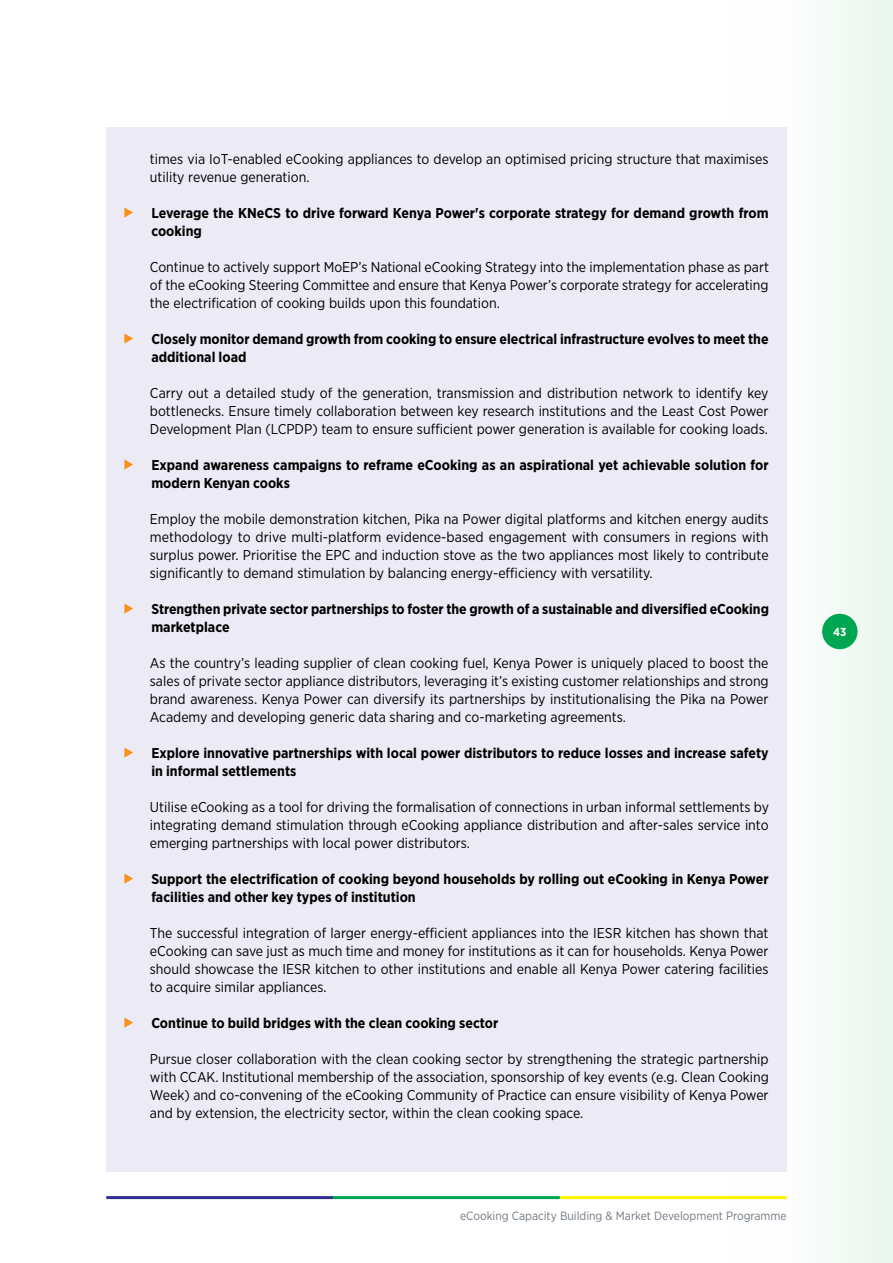
<style>
.page{position:relative;width:893px;height:1263px;background:#fff}
.page>*{position:absolute;margin:0;border:0;box-sizing:border-box;transform-origin:0 0}
.t1{font:14.25px/18px "Gotham Narrow";color:#000;text-align:justify}
.t2{font:700 14.25px/18px "Gotham Narrow";color:#000}
.t3{font:12px "Gotham Narrow";color:#717983}
.t4{font:700 11.55px "Gotham Narrow";color:#fff}
</style>
<div class="page">
<div style="left:729px;top:0;width:164px;height:1263px;background:linear-gradient(to right,#fff,#ecf6ef)"></div>
<hr style="left:106px;top:1196px;width:227px;height:3px;background:#2e3092">
<hr style="left:333px;top:1196px;width:227px;height:3px;background:#00a651">
<hr style="left:560px;top:1196px;width:227px;height:3px;background:#fff200">
<div style="left:822px;top:614px;width:35px;height:35px;background:#00a651;border-radius:50%"></div>
<div style="left:106px;top:128px;width:681px;height:1044px;background:#ebeaf5"></div>
<svg style="left:124px;top:207px;width:9px;height:11px"></svg>
<svg style="left:124px;top:333px;width:9px;height:11px"></svg>
<svg style="left:124px;top:459px;width:9px;height:11px"></svg>
<svg style="left:124px;top:603px;width:9px;height:11px"></svg>
<svg style="left:124px;top:747px;width:9px;height:11px"></svg>
<svg style="left:124px;top:873px;width:9px;height:11px"></svg>
<svg style="left:124px;top:1017px;width:9px;height:11px"></svg>
<p class="t1" style="left:150px;top:149px;width:620px">times via IoT-enabled eCooking appliances to develop an optimised pricing structure that maximises utility revenue generation.</p>
<p class="t2" style="left:151px;top:203px;width:619px">Leverage the KNeCS to drive forward Kenya Power's corporate strategy for demand growth from cooking</p>
<p class="t1" style="left:150px;top:257px;width:620px">Continue to actively support MoEP’s National eCooking Strategy into the implementation phase as part of the eCooking Steering Committee and ensure that Kenya Power’s corporate strategy for accelerating the electrification of cooking builds upon this foundation.</p>
<p class="t2" style="left:151px;top:329px;width:619px">Closely monitor demand growth from cooking to ensure electrical infrastructure evolves to meet the additional load</p>
<p class="t1" style="left:150px;top:383px;width:620px">Carry out a detailed study of the generation, transmission and distribution network to identify key bottlenecks. Ensure timely collaboration between key research institutions and the Least Cost Power Development Plan (LCPDP) team to ensure sufficient power generation is available for cooking loads.</p>
<p class="t2" style="left:151px;top:455px;width:619px">Expand awareness campaigns to reframe eCooking as an aspirational yet achievable solution for modern Kenyan cooks</p>
<p class="t1" style="left:150px;top:509px;width:620px">Employ the mobile demonstration kitchen, Pika na Power digital platforms and kitchen energy audits methodology to drive multi-platform evidence-based engagement with consumers in regions with surplus power. Prioritise the EPC and induction stove as the two appliances most likely to contribute significantly to demand stimulation by balancing energy-efficiency with versatility.</p>
<p class="t2" style="left:151px;top:599px;width:619px">Strengthen private sector partnerships to foster the growth of a sustainable and diversified eCooking marketplace</p>
<p class="t1" style="left:150px;top:653px;width:620px">As the country’s leading supplier of clean cooking fuel, Kenya Power is uniquely placed to boost the sales of private sector appliance distributors, leveraging it’s existing customer relationships and strong brand awareness. Kenya Power can diversify its partnerships by institutionalising the Pika na Power Academy and developing generic data sharing and co-marketing agreements.</p>
<p class="t2" style="left:151px;top:743px;width:619px">Explore innovative partnerships with local power distributors to reduce losses and increase safety in informal settlements</p>
<p class="t1" style="left:150px;top:797px;width:621px">Utilise eCooking as a tool for driving the formalisation of connections in urban informal settlements by integrating demand stimulation through eCooking appliance distribution and after-sales service into emerging partnerships with local power distributors.</p>
<p class="t2" style="left:151px;top:869px;width:619px">Support the electrification of cooking beyond households by rolling out eCooking in Kenya Power facilities and other key types of institution</p>
<p class="t1" style="left:150px;top:923px;width:620px">The successful integration of larger energy-efficient appliances into the IESR kitchen has shown that eCooking can save just as much time and money for institutions as it can for households. Kenya Power should showcase the IESR kitchen to other institutions and enable all Kenya Power catering facilities to acquire similar appliances.</p>
<p class="t2" style="left:151px;top:1013px;width:348px">Continue to build bridges with the clean cooking sector</p>
<p class="t1" style="left:150px;top:1049px;width:621px">Pursue closer collaboration with the clean cooking sector by strengthening the strategic partnership with CCAK. Institutional membership of the association, sponsorship of key events (e.g. Clean Cooking Week) and co-convening of the eCooking Community of Practice can ensure visibility of Kenya Power and by extension, the electricity sector, within the clean cooking space.</p>
<p class="t3" style="left:460px;top:1208px;width:328px">eCooking Capacity Building &amp; Market Development Programme</p>
<p class="t4" style="left:833px;top:625px;width:15px">43</p>
</div>
